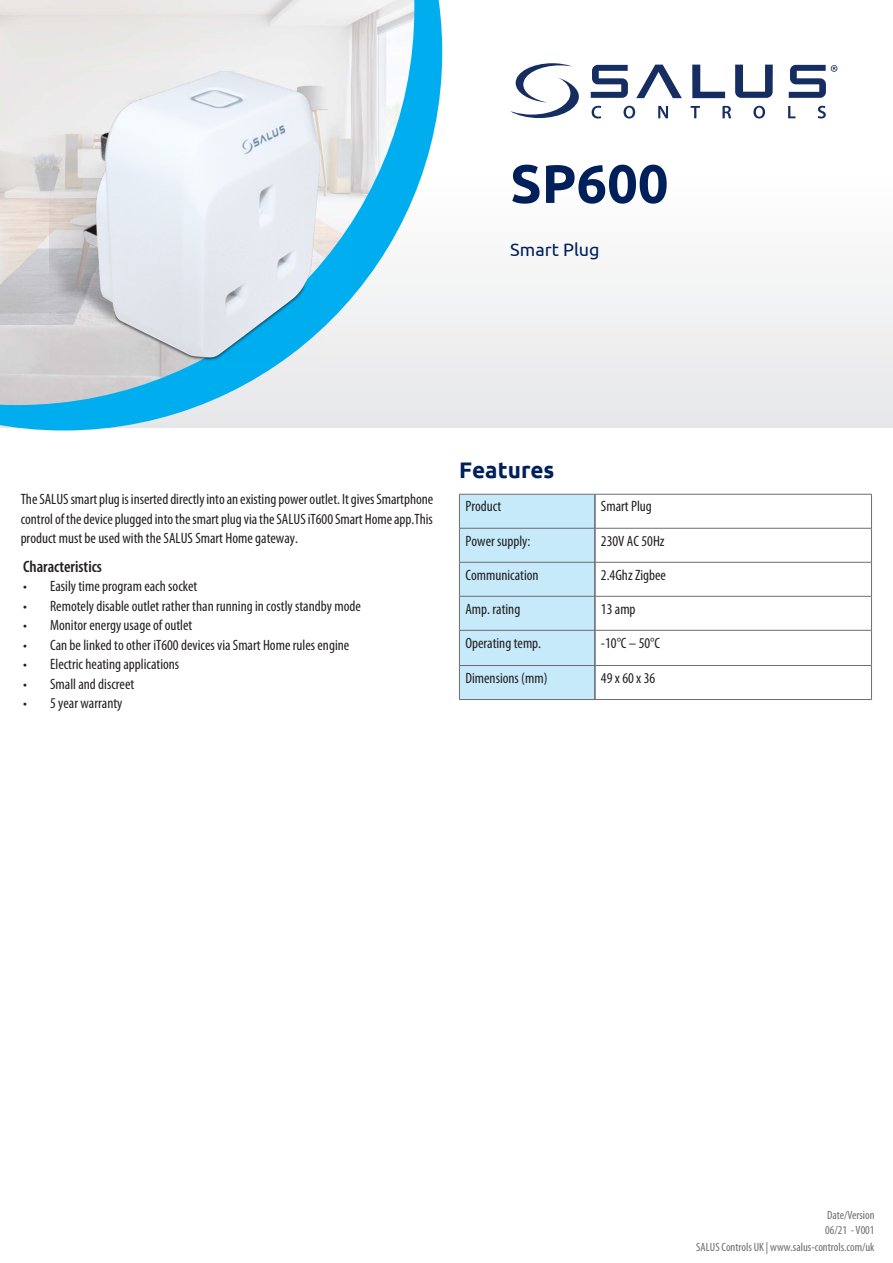
<style>
.page{position:relative;width:893px;height:1263px;background:#fff}
.page>*{position:absolute;margin:0;border:0;box-sizing:border-box;transform-origin:0 0}
.t1{font:700 54px "Ubuntu";color:#00205b}
.t2{font:700 22.5px "Ubuntu";color:#00205b}
.t3{font:18px "Ubuntu";color:#00205b}
.t4{font:600 condensed 16.5px "Myriad Pro";color:#231f20}
.t5{font:condensed 15px/19.5px "Myriad Pro";color:#231f20;text-align:justify}
.t6{font:condensed 12px "Myriad Pro";color:#6c6d70}
</style>
<div class="page">
<div style="left:0;top:0;width:893px;height:427px;background:linear-gradient(to bottom,#fff,#eaebec)"></div>
<svg style="left:0;top:0;width:442px;height:430px"></svg>
<img style="left:0;top:0;width:414px;height:405px">
<svg style="left:591px;top:65px;width:37px;height:33px"></svg>
<svg style="left:789px;top:65px;width:48px;height:33px"></svg>
<svg style="left:735px;top:65px;width:38px;height:33px"></svg>
<svg style="left:636px;top:65px;width:46px;height:33px"></svg>
<svg style="left:692px;top:65px;width:33px;height:33px"></svg>
<svg style="left:510px;top:63px;width:69px;height:55px"></svg>
<svg style="left:592px;top:106px;width:9px;height:13px"></svg>
<svg style="left:623px;top:106px;width:12px;height:13px"></svg>
<svg style="left:658px;top:106px;width:10px;height:12px"></svg>
<svg style="left:691px;top:106px;width:9px;height:12px"></svg>
<svg style="left:722px;top:106px;width:9px;height:12px"></svg>
<svg style="left:753px;top:106px;width:12px;height:13px"></svg>
<svg style="left:788px;top:106px;width:7px;height:12px"></svg>
<svg style="left:818px;top:106px;width:8px;height:13px"></svg>
<div style="left:460px;top:495px;width:135px;height:204px;background:#c6eafa"></div>
<hr style="left:595px;top:494px;width:1px;height:34px;background:#231f20">
<hr style="left:595px;top:528px;width:1px;height:34px;background:#231f20">
<hr style="left:595px;top:562px;width:1px;height:34px;background:#231f20">
<hr style="left:595px;top:596px;width:1px;height:34px;background:#231f20">
<hr style="left:595px;top:630px;width:1px;height:35px;background:#231f20">
<hr style="left:595px;top:666px;width:1px;height:33px;background:#231f20">
<hr style="left:459px;top:494px;width:136px;height:1px;background:#6c6d70">
<hr style="left:459px;top:494px;width:1px;height:34px;background:#6c6d70">
<hr style="left:595px;top:494px;width:277px;height:1px;background:#6c6d70">
<hr style="left:871px;top:494px;width:1px;height:34px;background:#6c6d70">
<hr style="left:459px;top:528px;width:136px;height:1px;background:#6c6d70">
<hr style="left:459px;top:528px;width:1px;height:34px;background:#6c6d70">
<hr style="left:595px;top:528px;width:277px;height:1px;background:#6c6d70">
<hr style="left:871px;top:528px;width:1px;height:34px;background:#6c6d70">
<hr style="left:459px;top:562px;width:136px;height:1px;background:#6c6d70">
<hr style="left:459px;top:562px;width:1px;height:34px;background:#6c6d70">
<hr style="left:595px;top:562px;width:277px;height:1px;background:#6c6d70">
<hr style="left:871px;top:562px;width:1px;height:34px;background:#6c6d70">
<hr style="left:459px;top:596px;width:136px;height:1px;background:#6c6d70">
<hr style="left:459px;top:596px;width:1px;height:34px;background:#6c6d70">
<hr style="left:595px;top:596px;width:277px;height:1px;background:#6c6d70">
<hr style="left:871px;top:596px;width:1px;height:34px;background:#6c6d70">
<hr style="left:459px;top:630px;width:136px;height:1px;background:#6c6d70">
<hr style="left:459px;top:630px;width:1px;height:35px;background:#6c6d70">
<hr style="left:595px;top:630px;width:277px;height:1px;background:#6c6d70">
<hr style="left:871px;top:630px;width:1px;height:35px;background:#6c6d70">
<hr style="left:459px;top:665px;width:136px;height:1px;background:#6c6d70">
<hr style="left:459px;top:666px;width:1px;height:33px;background:#6c6d70">
<hr style="left:595px;top:665px;width:277px;height:1px;background:#6c6d70">
<hr style="left:871px;top:666px;width:1px;height:33px;background:#6c6d70">
<hr style="left:459px;top:699px;width:136px;height:1px;background:#6c6d70">
<hr style="left:595px;top:699px;width:277px;height:1px;background:#6c6d70">
<img style="left:49px;top:63px;width:304px;height:304px">
<p class="t1" style="left:510px;top:151px;width:160px">SP600</p>
<p class="t3" style="left:510px;top:239px;width:91px">Smart Plug</p>
<p class="t5" style="left:21px;top:489px;width:414px">The SALUS smart plug is inserted directly into an existing power outlet. It gives Smartphone control of the device plugged into the smart plug via the SALUS iT600 Smart Home app.This product must be used with the SALUS Smart Home gateway.</p>
<p class="t4" style="left:23px;top:556px;width:80px">Characteristics</p>
<p class="t5" style="left:23px;top:576px;width:176px">• Easily time program each socket</p>
<p class="t5" style="left:23px;top:596px;width:339px">• Remotely disable outlet rather than running in costly standby mode</p>
<p class="t5" style="left:23px;top:615px;width:171px">• Monitor energy usage of outlet</p>
<p class="t5" style="left:23px;top:635px;width:328px">• Can be linked to other iT600 devices via Smart Home rules engine</p>
<p class="t5" style="left:23px;top:654px;width:158px">• Electric heating applications</p>
<p class="t5" style="left:23px;top:674px;width:113px">• Small and discreet</p>
<p class="t5" style="left:23px;top:693px;width:101px">• 5 year warranty</p>
<p class="t2" style="left:459px;top:456px;width:97px">Features</p>
<p class="t5" style="left:465px;top:497px;width:37px">Product</p>
<p class="t5" style="left:601px;top:497px;width:52px">Smart Plug</p>
<p class="t5" style="left:465px;top:531px;width:66px">Power supply:</p>
<p class="t5" style="left:601px;top:531px;width:65px">230V AC 50Hz</p>
<p class="t5" style="left:465px;top:565px;width:75px">Communication</p>
<p class="t5" style="left:601px;top:565px;width:67px">2.4Ghz Zigbee</p>
<p class="t5" style="left:465px;top:599px;width:56px">Amp. rating</p>
<p class="t5" style="left:601px;top:599px;width:36px">13 amp</p>
<p class="t5" style="left:465px;top:633px;width:77px">Operating temp.</p>
<p class="t5" style="left:601px;top:633px;width:61px">-10°C – 50°C</p>
<p class="t5" style="left:465px;top:668px;width:84px">Dimensions (mm)</p>
<p class="t5" style="left:601px;top:668px;width:56px">49 x 60 x 36</p>
<p class="t6" style="left:827px;top:1208px;width:49px">Date/Version</p>
<p class="t6" style="left:825px;top:1222px;width:51px">06/21 - V001</p>
<p class="t6" style="left:696px;top:1239px;width:180px">SALUS Controls UK | www.salus-controls.com/uk</p>
</div>
